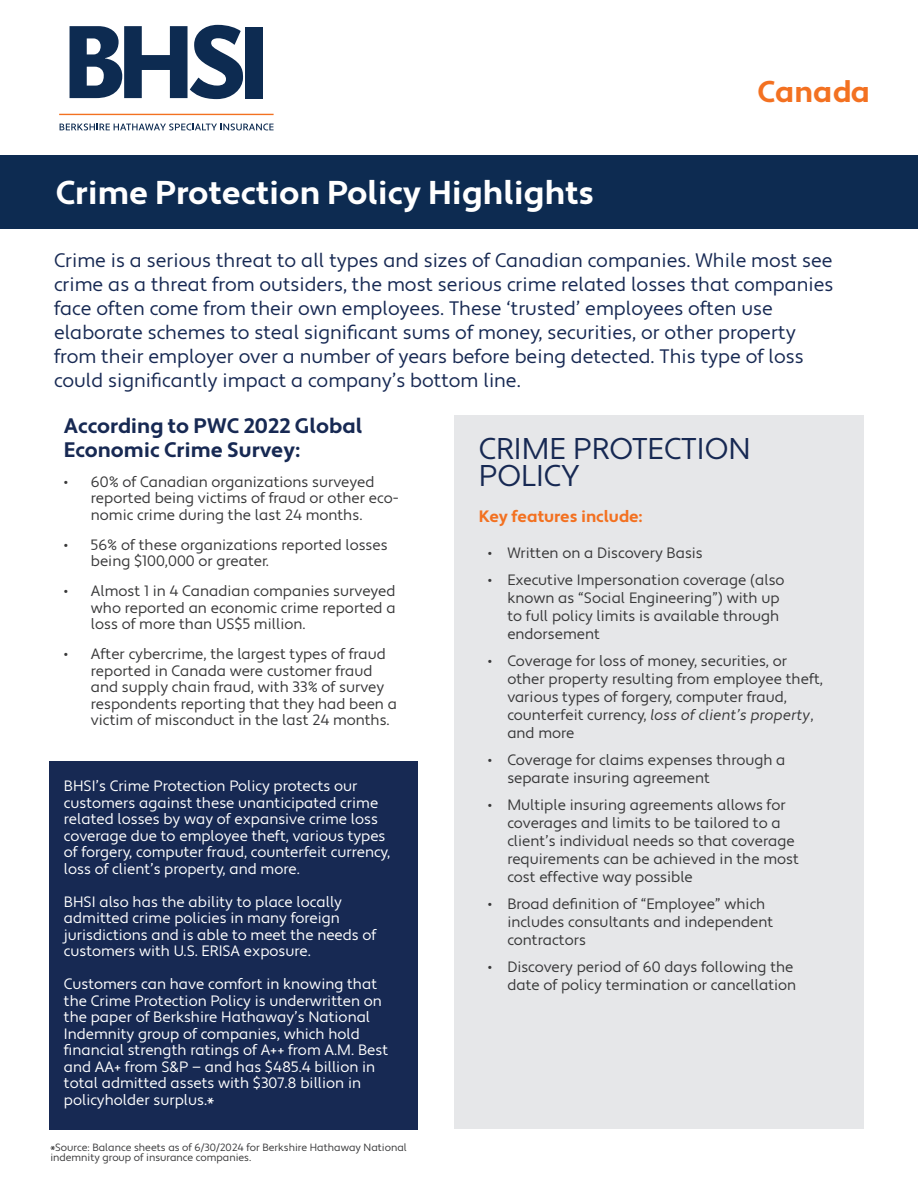
<style>
.page{position:relative;width:918px;height:1188px;background:#fff}
.page>*{position:absolute;margin:0;border:0;box-sizing:border-box;transform-origin:0 0}
.t1{font:700 33px "Apertura";color:#fff}
.t2{font:30px/27px "Apertura";color:#172953}
.t3{font:700 30px "Apertura";color:#f37121}
.t4{font:700 21px/24px "Apertura";color:#172953}
.t5{font:19.5px/24px "Apertura";color:#172953}
.t6{font:700 16.5px "Apertura";color:#f37121}
.t7{font:15px/18px "Apertura";color:#383839}
.t8{font:15px/16.5px "Apertura";color:#fff}
.t9{font:10.5px/10.5px "Apertura";color:#383839}
.s1{font-family:"Apertura Obliq"}
</style>
<div class="page">
<div style="left:50px;top:761px;width:368px;height:369px;background:#172953"></div>
<div style="left:454px;top:415px;width:410px;height:714px;background:#e6e7e9"></div>
<div style="left:0;top:155px;width:918px;height:74px;background:#0d2b51"></div>
<svg style="left:70px;top:25px;width:173px;height:74px"></svg>
<div style="left:246px;top:27px;width:17px;height:72px;background:#0d2b51"></div>
<svg style="left:60px;top:123px;width:214px;height:7px"></svg>
<hr style="left:59px;top:114px;width:215px;height:1px;background:#f37121">
<p class="t1" style="left:56px;top:173px;width:540px">Crime Protection Policy Highlights</p>
<p class="t3" style="left:758px;top:74px;width:114px">Canada</p>
<p class="t5" style="left:54px;top:249px;width:781px">Crime is a serious threat to all types and sizes of Canadian companies. While most see crime as a threat from outsiders, the most serious crime related losses that companies face often come from their own employees. These ‘trusted’ employees often use elaborate schemes to steal significant sums of money, securities, or other property from their employer over a number of years before being detected. This type of loss could significantly impact a company’s bottom line.</p>
<p class="t4" style="left:64px;top:414px;width:300px">According to PWC 2022 Global<br>Economic Crime Survey:</p>
<p class="t7" style="left:91px;top:474px;width:309px;line-height:16.5px;text-indent:-27px">• 60% of Canadian organizations surveyed reported being victims of fraud or other eco&shy;nomic crime during the last 24 months.</p>
<p class="t7" style="left:91px;top:537px;width:298px;line-height:16.5px;text-indent:-27px">• 56% of these organizations reported losses being $100,000 or greater.</p>
<p class="t7" style="left:91px;top:583px;width:306px;line-height:16.5px;text-align:justify;text-indent:-27px">• Almost 1 in 4 Canadian companies surveyed who reported an economic crime reported a loss of more than US$5 million.</p>
<p class="t7" style="left:91px;top:646px;width:308px;line-height:16.5px;text-indent:-27px">• After cybercrime, the largest types of fraud reported in Canada were customer fraud and supply chain fraud, with 33% of survey respondents reporting that they had been a victim of misconduct in the last 24 months.</p>
<p class="t2" style="left:479px;top:436px;width:273px">CRIME PROTECTION<br>POLICY</p>
<p class="t6" style="left:479px;top:506px;width:165px">Key features include:</p>
<p class="t7" style="left:488px;top:544px;width:216px">• Written on a Discovery Basis</p>
<p class="t7" style="left:507px;top:571px;width:279px;text-indent:-20px">• Executive Impersonation coverage (also known as “Social Engineering”) with up to full policy limits is available through endorsement</p>
<p class="t7" style="left:507px;top:652px;width:317px;text-indent:-20px">• Coverage for loss of money, securities, or other property resulting from employee theft, various types of forgery, computer fraud, counterfeit currency, <span class="s1">loss of client’s property</span>, and more</p>
<p class="t7" style="left:507px;top:751px;width:280px;text-indent:-20px">• Coverage for claims expenses through a separate insuring agreement</p>
<p class="t7" style="left:507px;top:796px;width:293px;text-indent:-20px">• Multiple insuring agreements allows for coverages and limits to be tailored to a client’s individual needs so that coverage requirements can be achieved in the most cost effective way possible</p>
<p class="t7" style="left:507px;top:895px;width:267px;text-indent:-20px">• Broad definition of “Employee” which includes consultants and independent contractors</p>
<p class="t7" style="left:488px;top:958px;width:310px;text-align:right">• Discovery period of 60 days following the date of policy termination or cancellation</p>
<p class="t8" style="left:64px;top:778px;width:328px">BHSI’s Crime Protection Policy protects our customers against these unanticipated crime related losses by way of expansive crime loss coverage due to employee theft, various types of forgery, computer fraud, counterfeit currency, loss of client’s property, and more.</p>
<p class="t8" style="left:64px;top:894px;width:314px">BHSI also has the ability to place locally admitted crime policies in many foreign jurisdictions and is able to meet the needs of customers with U.S. ERISA exposure.</p>
<p class="t8" style="left:64px;top:976px;width:326px">Customers can have comfort in knowing that the Crime Protection Policy is underwritten on the paper of Berkshire Hathaway’s National Indemnity group of companies, which hold financial strength ratings of A++ from A.M. Best and AA+ from S&amp;P — and has $485.4 billion in total admitted assets with $307.8 billion in policyholder surplus.*</p>
<p class="t9" style="left:50px;top:1142px;width:358px">*Source: Balance sheets as of 6/30/2024 for Berkshire Hathaway National indemnity group of insurance companies.</p>
</div>
